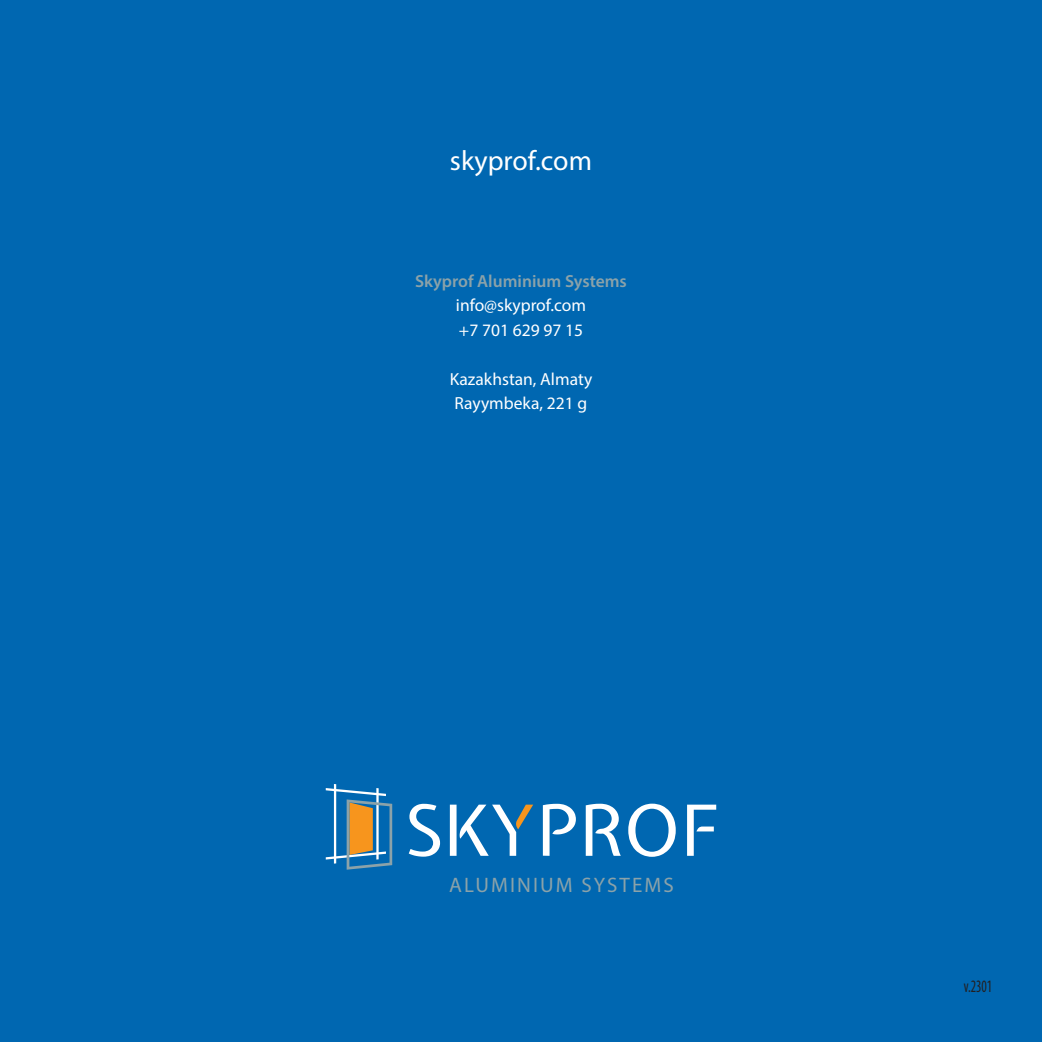
<style>
.page{position:relative;width:1042px;height:1042px;background:#0067b1}
.page>*{position:absolute;margin:0;border:0;box-sizing:border-box;transform-origin:0 0}
.t1{font:28px "Myriad Pro";color:#fff}
.t2{font:21px "Myriad Pro";letter-spacing:.1em;color:#8ba2a9}
.t3{font:17.5px "Myriad Pro";color:#fff}
.t4{font:600 17.5px "Myriad Pro";color:#8ba2a9}
.t5{font:condensed 17.5px "Myriad Pro";color:#231f20;scale:.8 1}
</style>
<div class="page">
<svg style="left:409px;top:804px;width:31px;height:52px"></svg>
<svg style="left:450px;top:804px;width:83px;height:52px"></svg>
<svg style="left:543px;top:804px;width:33px;height:52px"></svg>
<svg style="left:586px;top:804px;width:35px;height:52px"></svg>
<svg style="left:628px;top:803px;width:48px;height:54px"></svg>
<svg style="left:687px;top:804px;width:29px;height:52px"></svg>
<svg style="left:326px;top:784px;width:66px;height:85px"></svg>
<p class="t1" style="left:450px;top:143px;width:144px">skyprof.com</p>
<p class="t4" style="left:415px;top:270px;width:213px">Skyprof Aluminium Systems</p>
<p class="t3" style="left:456px;top:295px;width:132px">info@skyprof.com</p>
<p class="t3" style="left:459px;top:319px;width:126px">+7 701 629 97 15</p>
<p class="t3" style="left:450px;top:368px;width:144px">Kazakhstan, Almaty</p>
<p class="t3" style="left:455px;top:393px;width:134px">Rayymbeka, 221 g</p>
<p class="t2" style="left:449px;top:872px;width:226px">ALUMINIUM SYSTEMS</p>
<p class="t5" style="left:964px;top:976px;width:37px">v.2301</p>
</div>
